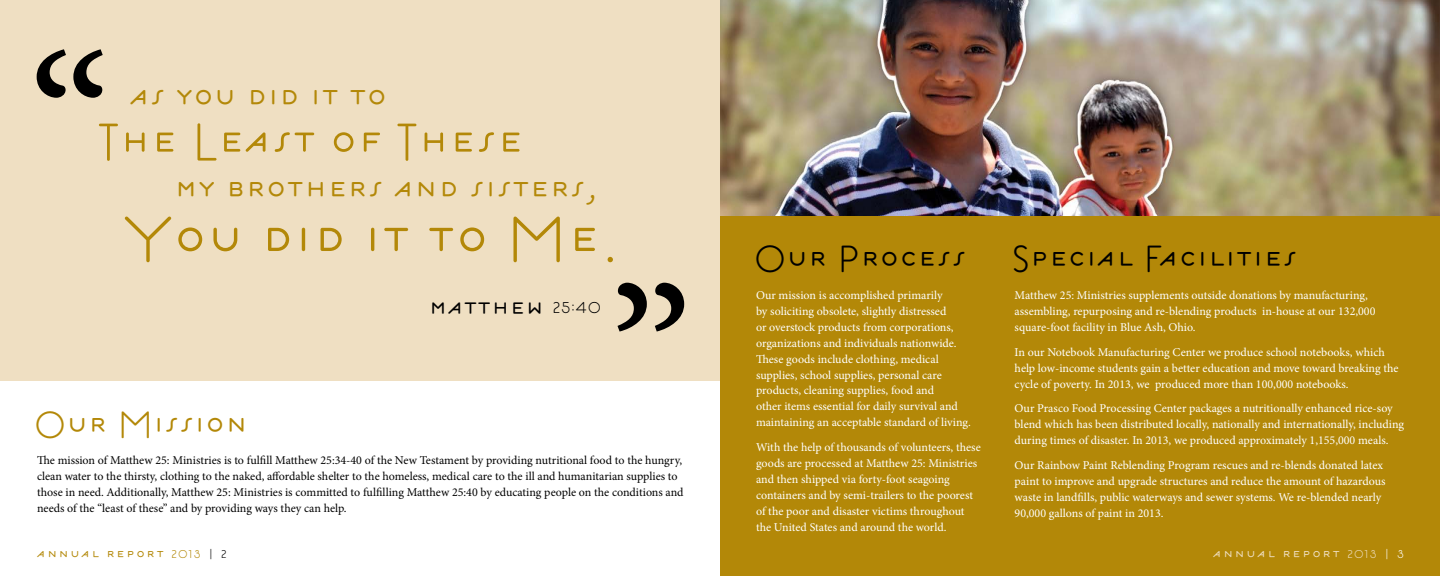
<style>
.page{position:relative;width:1440px;height:576px;background:#fff}
.page>*{position:absolute;margin:0;border:0;box-sizing:border-box;transform-origin:0 0}
.t1{font:209.8px "Minion Pro";color:#000}
.t2{font:68.2px "Estilo";letter-spacing:.025em;color:#b38808}
.t3{font:56px "Estilo";letter-spacing:.025em;color:#b38808}
.t4{font:42px/92px "Estilo";letter-spacing:.025em;color:#b38808}
.t5{font:40px "Estilo";letter-spacing:.025em;color:#000}
.t6{font:40px "Estilo";letter-spacing:.025em;color:#b38808}
.t7{font:33.1px "Estilo";letter-spacing:.025em;color:#000}
.t8{font:18px "Estilo";letter-spacing:.1em;color:#b38808}
.t9{font:18px "Estilo";letter-spacing:.1em;color:#efdfc2}
.t10{font:12px/16px "Minion Pro";letter-spacing:-.005em;color:#fff}
.t11{font:12px/16px "Minion Pro";letter-spacing:-.005em;color:#000}
.s1{font-size:12px}
.s2{font-size:12px;color:#000}
.s3{font-size:12px;color:#fff}
</style>
<div class="page">
<div style="left:0;top:0;width:720px;height:380px;background:#efdfc2"></div>
<div style="left:720px;top:216px;width:720px;height:360px;background:#b38808"></div>
<img style="left:720px;top:0;width:720px;height:216px">
<h1 class="t1" style="left:28px;top:-8px;width:85px">“</h1>
<h3 class="t4" style="left:175px;top:51px;width:425px;text-indent:-45px">as you did it to<br>my brothers and sisters,</h3>
<h3 class="t3" style="left:98px;top:107px;width:427px">The Least of These</h3>
<h2 class="t2" style="left:123px;top:197px;width:498px">You did it to Me.</h2>
<h3 class="t6" style="left:34px;top:400px;width:215px">Our Mission</h3>
<h3 class="t7" style="left:429px;top:287px;width:173px">matthew <sup>25:40</sup></h3>
<h1 class="t1" style="left:609px;top:224px;width:86px">”</h1>
<p class="t11" style="left:37px;top:452px;width:648px">The mission of Matthew 25: Ministries is to fulfill Matthew 25:34-40 of the New Testament by providing nutritional food to the hungry, clean water to the thirsty, clothing to the naked, affordable shelter to the homeless, medical care to the ill and humanitarian supplies to those in need. Additionally, Matthew 25: Ministries is committed to fulfilling Matthew 25:40 by educating people on the conditions and needs of the “least of these” and by providing ways they can help.</p>
<h3 class="t5" style="left:754px;top:234px;width:214px">Our Process</h3>
<p class="t10" style="left:756px;top:287px;width:216px">Our mission is accomplished primarily<br>by soliciting obsolete, slightly distressed<br>or overstock products from corporations, organizations and individuals nationwide.<br>These goods include clothing, medical supplies, school supplies, personal care products, cleaning supplies, food and<br>other items essential for daily survival and maintaining an acceptable standard of living.</p>
<p class="t10" style="left:756px;top:440px;width:226px">With the help of thousands of volunteers, these goods are processed at Matthew 25: Ministries and then shipped via forty-foot seagoing containers and by semi-trailers to the poorest of the poor and disaster victims throughout the United States and around the world.</p>
<h3 class="t5" style="left:1013px;top:234px;width:286px">Special Facilities</h3>
<p class="t10" style="left:1015px;top:287px;width:362px">Matthew 25: Ministries supplements outside donations by manufacturing, assembling, repurposing and re-blending products in-house at our 132,000 square-foot facility in Blue Ash, Ohio.</p>
<p class="t10" style="left:1015px;top:344px;width:385px">In our Notebook Manufacturing Center we produce school notebooks, which help low-income students gain a better education and move toward breaking the cycle of poverty. In 2013, we produced more than 100,000 notebooks.</p>
<p class="t10" style="left:1015px;top:401px;width:391px">Our Prasco Food Processing Center packages a nutritionally enhanced rice-soy blend which has been distributed locally, nationally and internationally, including during times of disaster. In 2013, we produced approximately 1,155,000 meals.</p>
<p class="t10" style="left:1015px;top:458px;width:372px">Our Rainbow Paint Reblending Program rescues and re-blends donated latex paint to improve and upgrade structures and reduce the amount of hazardous waste in landfills, public waterways and sewer systems. We re-blended nearly 90,000 gallons of paint in 2013.</p>
<h3 class="t8" style="left:37px;top:543px;width:191px">annual report <span class="s1">2013</span> <span class="s2">| 2</span></h3>
<h3 class="t9" style="left:1213px;top:543px;width:192px">annual report <span class="s1">2013</span> <span class="s3">| 3</span></h3>
</div>
